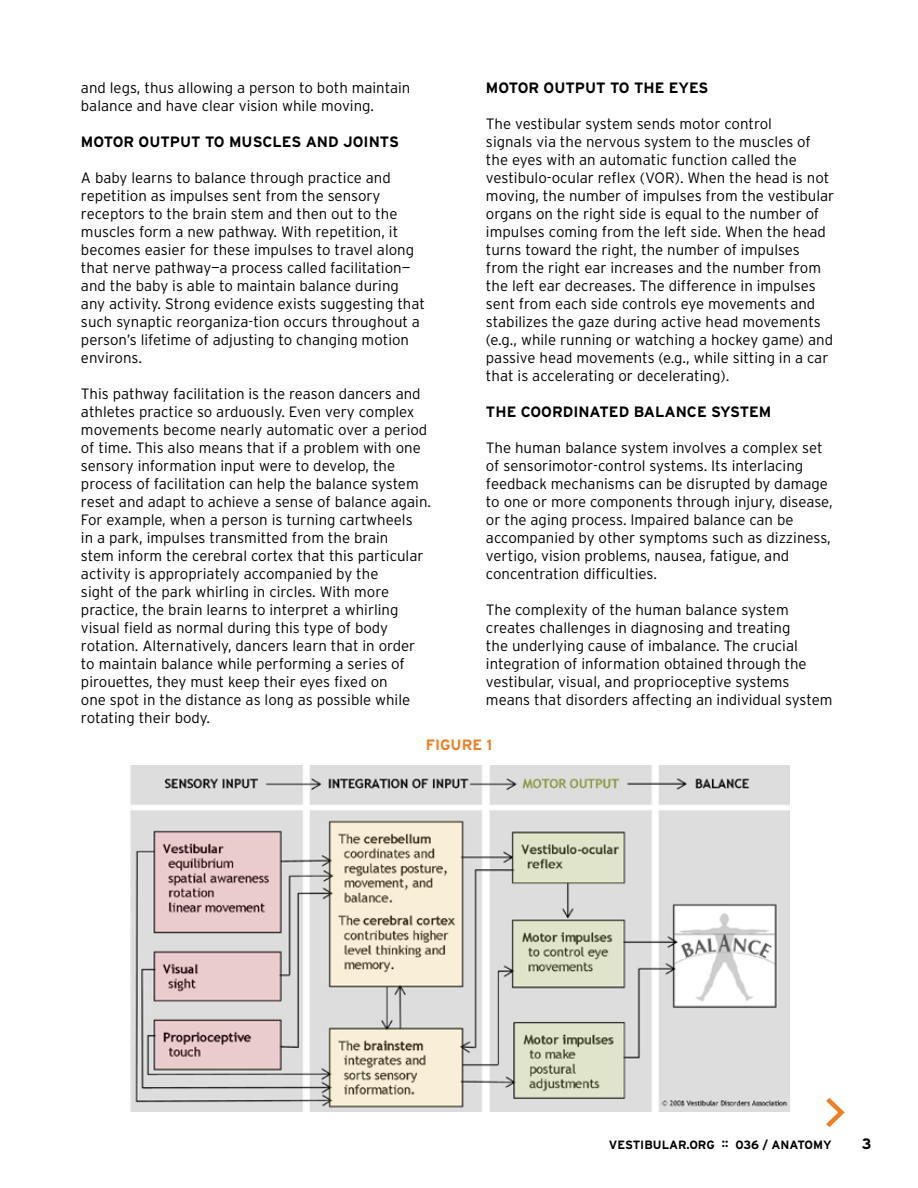
<style>
.page{position:relative;width:918px;height:1188px;background:#fff}
.page>*{position:absolute;margin:0;border:0;box-sizing:border-box;transform-origin:0 0}
.t1{font:300 15px/18px "Interstate";color:#000}
.t2{font:700 15px "Interstate";color:#000}
.t3{font:700 15px "Interstate";color:#ea8025}
.t4{font:700 12px "Interstate";color:#000}
</style>
<div class="page">
<img style="left:130px;top:766px;width:659px;height:345px">
<svg style="left:826px;top:1097px;width:19px;height:31px"></svg>
<p class="t1" style="left:81px;top:79px;width:331px">and legs, thus allowing a person to both maintain balance and have clear vision while moving.</p>
<p class="t2" style="left:81px;top:133px;width:319px">MOTOR OUTPUT TO MUSCLES AND JOINTS</p>
<p class="t1" style="left:81px;top:169px;width:346px">A baby learns to balance through practice and repetition as impulses sent from the sensory receptors to the brain stem and then out to the muscles form a new pathway. With repetition, it becomes easier for these impulses to travel along that nerve pathway—a process called facilitation— and the baby is able to maintain balance during any activity. Strong evidence exists suggesting that such synaptic reorganiza-tion occurs throughout a person’s lifetime of adjusting to changing motion environs.</p>
<p class="t1" style="left:81px;top:385px;width:352px">This pathway facilitation is the reason dancers and athletes practice so arduously. Even very complex movements become nearly automatic over a period of time. This also means that if a problem with one sensory information input were to develop, the process of facilitation can help the balance system reset and adapt to achieve a sense of balance again.<br>For example, when a person is turning cartwheels<br>in a park, impulses transmitted from the brain<br>stem inform the cerebral cortex that this particular activity is appropriately accompanied by the<br>sight of the park whirling in circles. With more practice, the brain learns to interpret a whirling visual field as normal during this type of body rotation. Alternatively, dancers learn that in order to maintain balance while performing a series of pirouettes, they must keep their eyes fixed on<br>one spot in the distance as long as possible while rotating their body.</p>
<p class="t2" style="left:486px;top:79px;width:224px">MOTOR OUTPUT TO THE EYES</p>
<p class="t1" style="left:486px;top:115px;width:350px">The vestibular system sends motor control<br>signals via the nervous system to the muscles of the eyes with an automatic function called the vestibulo-ocular reflex (VOR). When the head is not moving, the number of impulses from the vestibular organs on the right side is equal to the number of impulses coming from the left side. When the head turns toward the right, the number of impulses from the right ear increases and the number from the left ear decreases. The difference in impulses sent from each side controls eye movements and stabilizes the gaze during active head movements (e.g., while running or watching a hockey game) and passive head movements (e.g., while sitting in a car that is accelerating or decelerating).</p>
<p class="t2" style="left:486px;top:403px;width:287px">THE COORDINATED BALANCE SYSTEM</p>
<p class="t1" style="left:486px;top:439px;width:348px">The human balance system involves a complex set of sensorimotor-control systems. Its interlacing feedback mechanisms can be disrupted by damage to one or more components through injury, disease, or the aging process. Impaired balance can be accompanied by other symptoms such as dizziness, vertigo, vision problems, nausea, fatigue, and concentration difficulties.</p>
<p class="t1" style="left:486px;top:601px;width:348px">The complexity of the human balance system creates challenges in diagnosing and treating<br>the underlying cause of imbalance. The crucial integration of information obtained through the vestibular, visual, and proprioceptive systems means that disorders affecting an individual system</p>
<p class="t3" style="left:426px;top:736px;width:68px">FIGURE 1</p>
<p class="t4" style="left:609px;top:1138px;width:224px">VESTIBULAR.ORG :: 036 / ANATOMY</p>
<p class="t2" style="left:862px;top:1135px;width:11px">3</p>
</div>
